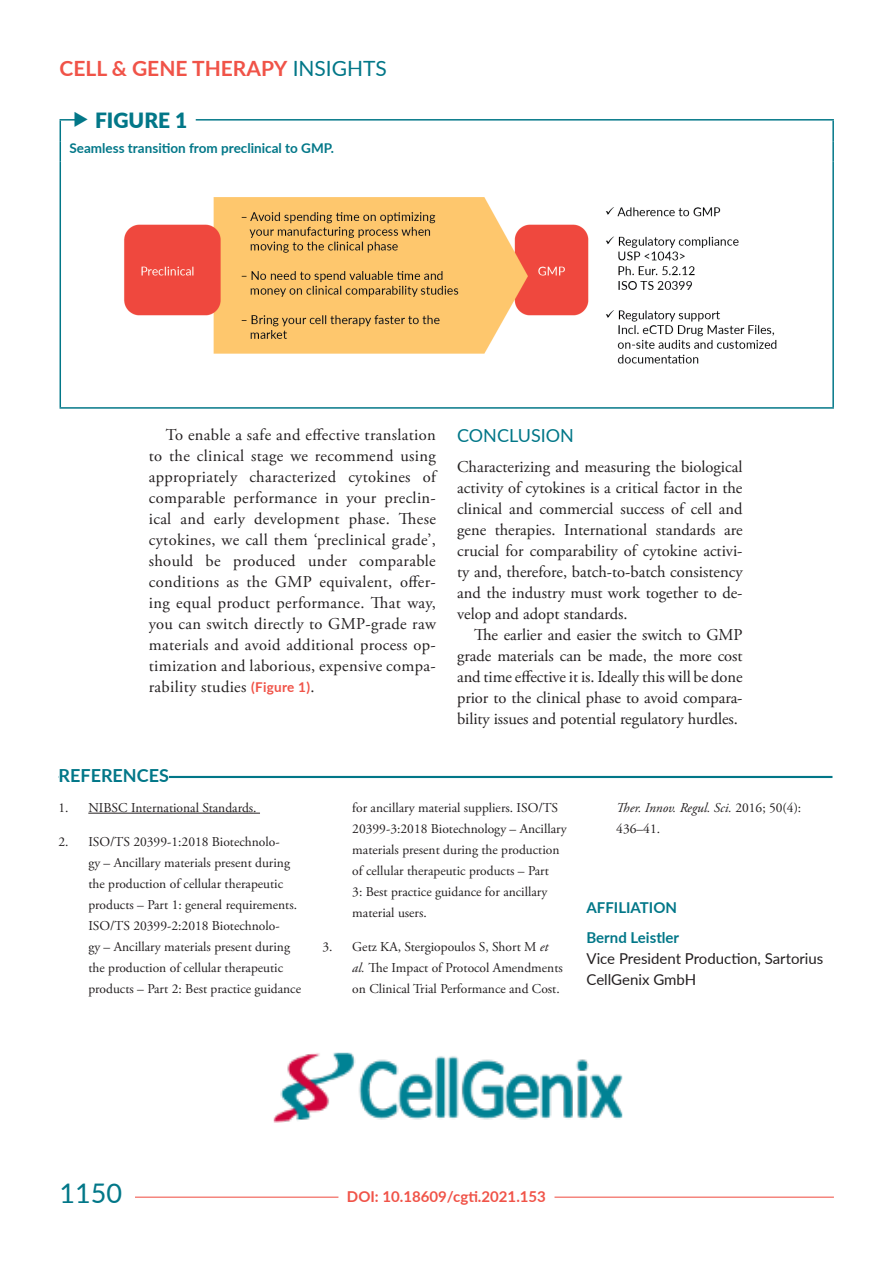
<style>
.page{position:relative;width:893px;height:1263px;background:#fff}
.page>*{position:absolute;margin:0;border:0;box-sizing:border-box;transform-origin:0 0}
.t1{font:27px "Lato";color:#027788}
.t2{font:700 21px "Lato";color:#f05348}
.t3{font:900 21px "Lato";color:#027788}
.refhead{font:700 18px "Lato";color:#027788}
.head1{font:18px "Lato";color:#027788}
.body{font:16.5px/21px "Adobe Garamond Pro";letter-spacing:.015em;color:#231f20;text-align:justify}
.bodyfirst{font:16.5px/21px "Adobe Garamond Pro";color:#231f20;text-align:justify}
.affiliations{font:15px/21px "Lato";color:#231f20}
.t4{font:700 15px "Lato";color:#f05348}
.affhead{font:700 15px "Lato";color:#027788}
.t5{font:13.5px/21px "Adobe Garamond Pro";color:#231f20}
.t6{font:italic 13.5px/21px "Adobe Garamond Pro";color:#231f20}
.figuretitle{font:700 13.5px "Lato";color:#027788}
.s1{font-weight:400;color:#027788}
.s2{font-family:"Lato";font-weight:700;font-size:13.5px;color:#f05348}
.s3{font-style:italic}
.s4{font-style:normal}
.s5{font-weight:700;color:#027788}
</style>
<div class="page">
<hr style="left:135px;top:1196px;width:699px;height:2px;background:#f05348">
<div style="left:338px;top:1185px;width:216px;height:17px;background:#fff"></div>
<hr style="left:59px;top:776px;width:773px;height:2px;background:#027788">
<div style="left:59px;top:769px;width:110px;height:13px;background:#fff"></div>
<hr style="left:88px;top:813px;width:172px;height:1px;background:#231f20">
<img style="left:273px;top:1052px;width:350px;height:70px">
<hr style="left:60px;top:119px;width:774px;height:2px;background:#027788">
<hr style="left:832px;top:121px;width:2px;height:21px;background:#027788">
<svg style="left:60px;top:121px;width:1px;height:41px"></svg>
<hr style="left:832px;top:142px;width:2px;height:20px;background:#027788">
<hr style="left:60px;top:162px;width:1px;height:245px;background:#027788">
<hr style="left:832px;top:162px;width:2px;height:245px;background:#027788">
<hr style="left:60px;top:407px;width:774px;height:2px;background:#027788">
<div style="left:82px;top:108px;width:114px;height:25px;background:#fff"></div>
<img style="left:124px;top:197px;width:653px;height:167px">
<svg style="left:75px;top:119px;width:8px;height:2px"></svg>
<p class="t2" style="left:60px;top:53px;width:329px">CELL &amp; GENE THERAPY <span class="s1">INSIGHTS</span></p>
<p class="t3" style="left:95px;top:105px;width:94px">FIGURE 1</p>
<p class="figuretitle" style="left:70px;top:138px;width:266px">Seamless transition from preclinical to GMP.</p>
<p class="body" style="left:149px;top:424px;width:289px;text-indent:17px">To enable a safe and effective translation to the clinical stage we recommend using appropriately characterized cytokines of comparable performance in your preclin&shy;ical and early development phase. These cytokines, we call them ‘preclinical grade’, should be produced under comparable conditions as the GMP equivalent, offer&shy;ing equal product performance. That way, you can switch directly to GMP-grade raw materials and avoid additional process op&shy;timization and laborious, expensive compa&shy;rability studies <span class="s2">(Figure 1)</span>.</p>
<p class="head1" style="left:457px;top:423px;width:118px">CONCLUSION</p>
<p class="bodyfirst" style="left:457px;top:456px;width:287px">Characterizing and measuring the biological activity of cytokines is a critical factor in the clinical and commercial success of cell and gene therapies. International standards are crucial for comparability of cytokine activi&shy;ty and, therefore, batch-to-batch consistency and the industry must work together to de&shy;velop and adopt standards.</p>
<p class="body" style="left:457px;top:624px;width:287px;text-indent:17px">The earlier and easier the switch to GMP grade materials can be made, the more cost and time effective it is. Ideally this will be done prior to the clinical phase to avoid compara&shy;bility issues and potential regulatory hurdles.</p>
<p class="refhead" style="left:59px;top:762px;width:112px">REFERENCES</p>
<p class="t5" style="left:59px;top:797px;width:200px">1. NIBSC International Standards.</p>
<p class="t5" style="left:88px;top:831px;width:214px;text-indent:-30px">2. ISO/TS 20399-1:2018 Biotechnolo-<br>gy – Ancillary materials present during the production of cellular therapeutic products – Part 1: general requirements.<br>ISO/TS 20399-2:2018 Biotechnolo-<br>gy – Ancillary materials present during the production of cellular therapeutic products – Part 2: Best practice guidance</p>
<p class="t5" style="left:352px;top:797px;width:216px">for ancillary material suppliers. ISO/TS 20399-3:2018 Biotechnology – Ancillary materials present during the production of cellular therapeutic products – Part<br>3: Best practice guidance for ancillary material users.</p>
<p class="t5" style="left:352px;top:936px;width:212px;text-indent:-30px">3. Getz KA, Stergiopoulos S, Short M <span class="s3">et al.</span> The Impact of Protocol Amendments on Clinical Trial Performance and Cost.</p>
<p class="t6" style="left:616px;top:797px;width:187px">Ther. Innov. Regul. Sci. <span class="s4">2016; 50(4):<br>436–41.</span></p>
<p class="affhead" style="left:586px;top:897px;width:92px">AFFILIATION</p>
<p class="affiliations" style="left:586px;top:926px;width:238px"><span class="s5">Bernd Leistler<br></span>Vice President Production, Sartorius<br>CellGenix GmbH</p>
<h1 class="t1" style="left:60px;top:1174px;width:64px">1150</h1>
<p class="t4" style="left:347px;top:1185px;width:201px">DOI: 10.18609/cgti.2021.153</p>
</div>
